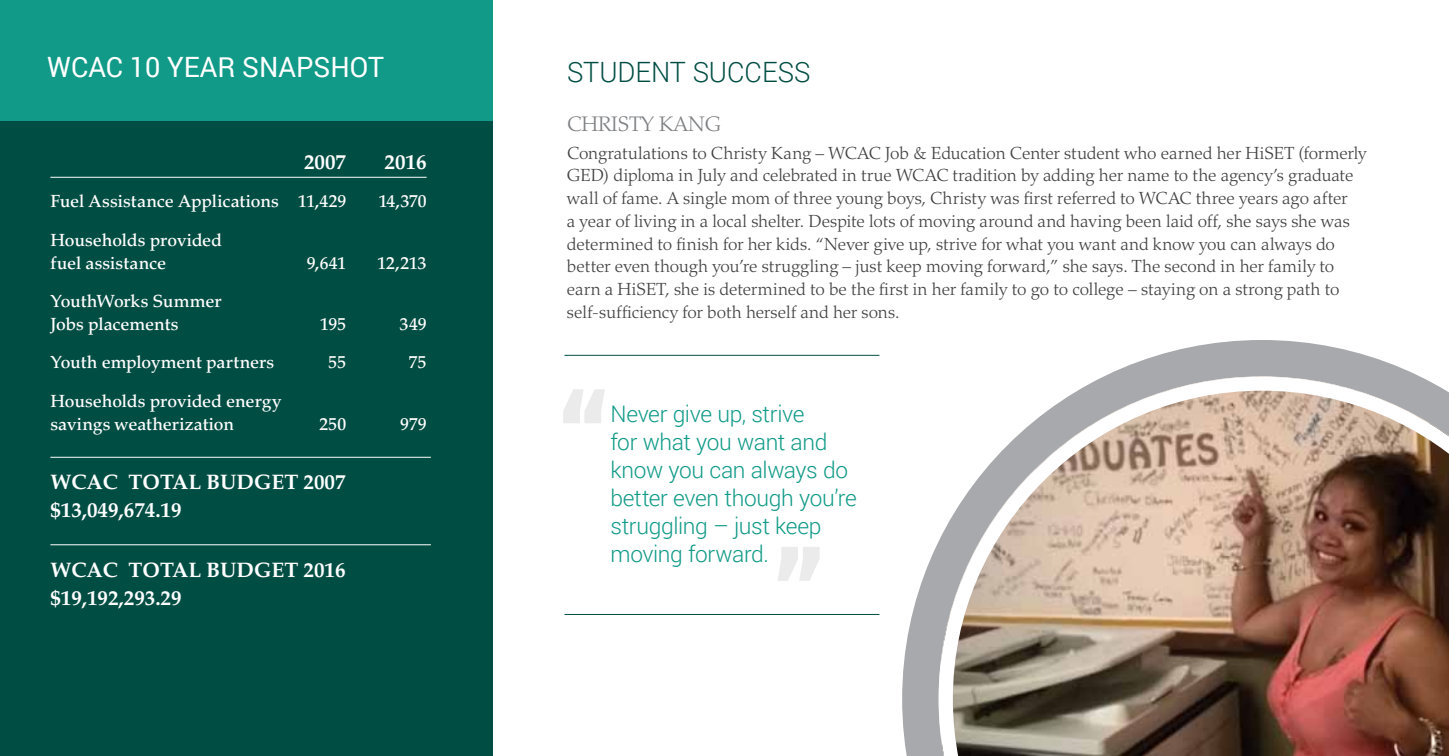
<style>
.page{position:relative;width:1449px;height:756px;background:#fff}
.page>*{position:absolute;margin:0;border:0;box-sizing:border-box;transform-origin:0 0}
.t1{font:28px "Roboto";color:#fff}
.t2{font:300 28px "Roboto";color:#004d43}
.t3{font:300 22.75px/28px "Roboto";letter-spacing:-.02em;color:#109a87}
.t4{font:700 21px/28px "Palatino LT Std";color:#fff}
.t5{font:300 21px "Palatino LT Std";color:#7e8083}
.t6{font:300 17.5px/22.8px "Palatino LT Std";color:#414042}
.t7{font:500 17.5px/22.8px "Palatino LT Std";letter-spacing:-.005em;color:#fff}
</style>
<div class="page">
<svg style="left:902px;top:340px;width:519px;height:416px"></svg>
<img style="left:939px;top:377px;width:510px;height:379px">
<div style="left:0;top:108px;width:492px;height:648px;background:#004d43"></div>
<div style="left:0;top:0;width:492px;height:121px;background:#109a87"></div>
<hr style="left:50px;top:177px;width:377px;height:1px;background:#fff">
<hr style="left:50px;top:457px;width:381px;height:1px;background:#fff">
<hr style="left:50px;top:544px;width:381px;height:1px;background:#fff">
<hr style="left:564px;top:355px;width:315px;height:1px;background:#004d43">
<hr style="left:564px;top:614px;width:315px;height:1px;background:#004d43">
<h1 class="t1" style="left:47px;top:47px;width:20px">WCAC</h1>
<h1 class="t1" style="left:130px;top:47px;width:256px">10 YEAR SNAPSHOT</h1>
<p class="t4" style="left:304px;top:148px;width:43px">2007</p>
<p class="t4" style="left:385px;top:148px;width:43px">2016</p>
<p class="t7" style="left:50px;top:190px;width:297px">Fuel Assistance Applications 11,429</p>
<p class="t7" style="left:379px;top:190px;width:49px">14,370</p>
<p class="t7" style="left:50px;top:229px;width:173px">Households provided fuel assistance</p>
<p class="t7" style="left:307px;top:252px;width:41px">9,641</p>
<p class="t7" style="left:377px;top:252px;width:51px">12,213</p>
<p class="t7" style="left:50px;top:290px;width:173px">YouthWorks Summer<br>Jobs placements</p>
<p class="t7" style="left:320px;top:313px;width:28px">195</p>
<p class="t7" style="left:400px;top:313px;width:28px">349</p>
<p class="t7" style="left:50px;top:351px;width:225px">Youth employment partners</p>
<p class="t7" style="left:329px;top:351px;width:19px">55</p>
<p class="t7" style="left:409px;top:351px;width:19px">75</p>
<p class="t7" style="left:50px;top:390px;width:233px">Households provided energy savings weatherization</p>
<p class="t7" style="left:319px;top:413px;width:28px">250</p>
<p class="t7" style="left:400px;top:413px;width:28px">979</p>
<p class="t4" style="left:50px;top:468px;width:297px">WCAC TOTAL BUDG ET 2007 $13,049,674.19</p>
<p class="t4" style="left:50px;top:556px;width:297px">WCAC TOTAL BUDG ET 2016 $19,192,293.29</p>
<h1 class="t2" style="left:567px;top:53px;width:227px">Student Success</h1>
<p class="t5" style="left:567px;top:112px;width:156px">Christy Kang</p>
<p class="t6" style="left:567px;top:142px;width:802px">Congratulations to Christy Kang – WCAC Job &amp; Education Center student who earned her HiSET (formerly GED) diploma in July and celebrated in true WCAC tradition by adding her name to the agency’s graduate wall of fame. A single mom of three young boys, Christy was first referred to WCAC three years ago after<br>a year of living in a local shelter. Despite lots of moving around and having been laid off, she says she was determined to finish for her kids. “Never give up, strive for what you want and know you can always do better even though you’re struggling – just keep moving forward,” she says. The second in her family to earn a HiSET, she is determined to be the first in her family to go to college – staying on a strong path to self-sufficiency for both herself and her sons.</p>
<h2 class="t3" style="left:610px;top:399px;width:248px">N ever give up, strive<br>for what you want and know you can always do better even though you’re struggling – just keep moving forward.</h2>
</div>
